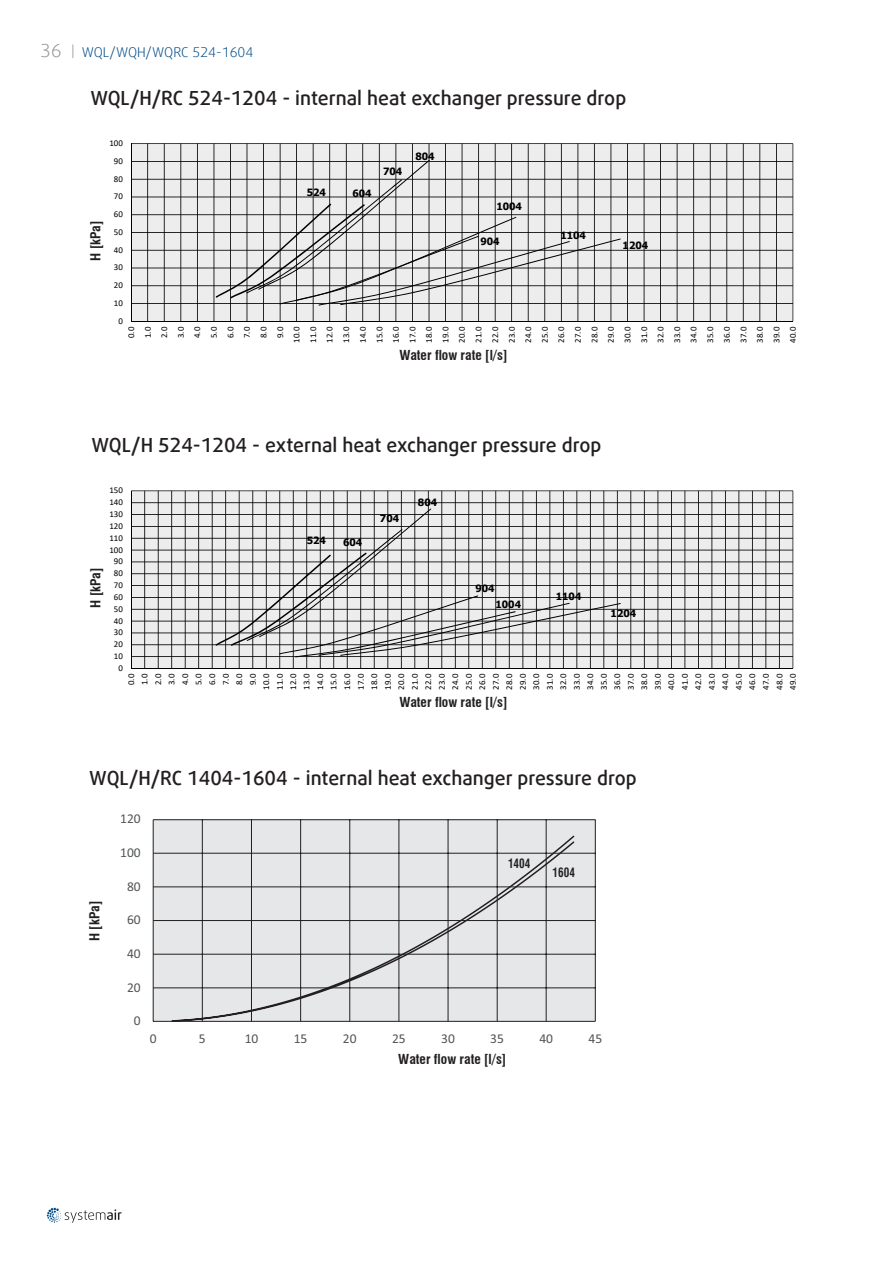
<style>
.page{position:relative;width:893px;height:1263px;background:#fff}
.page>*{position:absolute;margin:0;border:0;box-sizing:border-box;transform-origin:0 0}
.t1{font:500 19.5px "Daxline Offc Pro";color:#231f20}
.t2{font:300 18px "Daxline Offc Pro";color:#939598}
.t3{font:700 condensed 13.5px "Swiss 721 BT";color:#231f20}
.t4{font:13.5px "Calibri";color:#515455}
.t5{font:300 13.5px "Daxline Offc Pro";color:#004b87}
.t6{font:300 13.5px "Daxline Offc Pro";color:#939598}
.t7{font:700 condensed 12.6px "Swiss 721 BT";color:#231f20;scale:.89 1}
.t8{font:700 10.05px "Tahoma";color:#000}
.t9{font:8.85px/13.5px "Calibri";color:#000;text-align:center}
</style>
<div class="page">
<svg style="left:47px;top:1207px;width:75px;height:16px"></svg>
<svg style="left:131px;top:143px;width:663px;height:179px;background:#d1d1d1"></svg>
<svg style="left:131px;top:490px;width:663px;height:179px;background:#cacaca"></svg>
<div style="left:154px;top:819px;width:442px;height:202px;background:#e6e7e9"></div>
<hr style="left:153px;top:819px;width:442px;height:1px;background:#231f20">
<hr style="left:153px;top:853px;width:442px;height:1px;background:#231f20">
<hr style="left:153px;top:887px;width:442px;height:1px;background:#231f20">
<hr style="left:153px;top:920px;width:442px;height:1px;background:#231f20">
<hr style="left:153px;top:954px;width:442px;height:1px;background:#231f20">
<hr style="left:153px;top:987px;width:442px;height:1px;background:#231f20">
<hr style="left:595px;top:820px;width:1px;height:201px;background:#231f20">
<hr style="left:546px;top:820px;width:1px;height:201px;background:#231f20">
<hr style="left:497px;top:820px;width:1px;height:201px;background:#231f20">
<hr style="left:448px;top:820px;width:1px;height:201px;background:#231f20">
<hr style="left:399px;top:820px;width:1px;height:201px;background:#231f20">
<hr style="left:349px;top:820px;width:1px;height:201px;background:#231f20">
<hr style="left:300px;top:820px;width:1px;height:201px;background:#231f20">
<hr style="left:251px;top:820px;width:1px;height:201px;background:#231f20">
<hr style="left:202px;top:820px;width:1px;height:201px;background:#231f20">
<hr style="left:153px;top:820px;width:1px;height:201px;background:#231f20">
<hr style="left:153px;top:1021px;width:442px;height:1px;background:#231f20">
<svg style="left:171px;top:834px;width:405px;height:188px"></svg>
<h2 class="t2" style="left:41px;top:39px;width:23px">36</h2>
<h3 class="t5" style="left:82px;top:44px;width:173px">WQL/WQH/WQRC 524-1604</h3>
<p class="t1" style="left:90px;top:85px;width:537px">WQL/H/RC 524-1204 - internal heat exchanger pressure drop</p>
<h3 class="t6" style="left:71px;top:41px;width:5px">|</h3>
<p class="t9" style="left:109px;top:136px;width:15px">100</p>
<p class="t9" style="left:114px;top:154px;width:11px">90</p>
<p class="t9" style="left:114px;top:172px;width:11px">80</p>
<p class="t9" style="left:114px;top:189px;width:11px">70</p>
<p class="t3" style="left:88px;top:261px;width:42px;rotate:-90deg">H [kPa]</p>
<p class="t9" style="left:114px;top:207px;width:11px">60</p>
<p class="t9" style="left:114px;top:225px;width:11px">50</p>
<p class="t9" style="left:114px;top:243px;width:11px">40</p>
<p class="t9" style="left:114px;top:260px;width:11px">30</p>
<p class="t9" style="left:114px;top:278px;width:11px">20</p>
<p class="t9" style="left:114px;top:296px;width:11px">10</p>
<p class="t9" style="left:118px;top:314px;width:6px">0</p>
<p class="t8" style="left:307px;top:186px;width:21px">524</p>
<p class="t8" style="left:352px;top:186px;width:21px">604</p>
<p class="t8" style="left:383px;top:164px;width:21px">704</p>
<p class="t8" style="left:415px;top:149px;width:21px">804</p>
<p class="t8" style="left:496px;top:199px;width:27px">1004</p>
<p class="t8" style="left:480px;top:235px;width:21px">904</p>
<p class="t8" style="left:560px;top:228px;width:27px">1104</p>
<p class="t8" style="left:623px;top:238px;width:27px">1204</p>
<p class="t9" style="left:123px;top:342px;width:17px;line-height:16.5px;rotate:-90deg">0.0<br>1.0<br>2.0<br>3.0<br>4.0<br>5.0<br>6.0<br>7.0<br>8.0<br>9.0<br>10.0<br>11.0<br>12.0<br>13.0<br>14.0<br>15.0<br>16.0<br>17.0<br>18.0<br>19.0<br>20.0<br>21.0<br>22.0<br>23.0<br>24.0<br>25.0<br>26.0<br>27.0<br>28.0<br>29.0<br>30.0<br>31.0<br>32.0<br>33.0<br>34.0<br>35.0<br>36.0<br>37.0<br>38.0<br>39.0<br>40.0</p>
<p class="t3" style="left:399px;top:347px;width:110px">Water flow rate [l/s]</p>
<p class="t1" style="left:91px;top:432px;width:512px">WQL/H 524-1204 - external heat exchanger pressure drop</p>
<p class="t9" style="left:109px;top:483px;width:15px">150</p>
<p class="t9" style="left:109px;top:495px;width:15px">140</p>
<p class="t9" style="left:109px;top:507px;width:15px">130</p>
<p class="t9" style="left:109px;top:519px;width:15px">120</p>
<p class="t9" style="left:109px;top:531px;width:15px">110</p>
<p class="t9" style="left:109px;top:543px;width:15px">100</p>
<p class="t3" style="left:88px;top:608px;width:42px;rotate:-90deg">H [kPa]</p>
<p class="t9" style="left:114px;top:554px;width:11px">90</p>
<p class="t9" style="left:114px;top:566px;width:11px">80</p>
<p class="t9" style="left:114px;top:578px;width:11px">70</p>
<p class="t9" style="left:114px;top:590px;width:11px">60</p>
<p class="t9" style="left:114px;top:602px;width:11px">50</p>
<p class="t9" style="left:114px;top:614px;width:11px">40</p>
<p class="t9" style="left:114px;top:625px;width:11px">30</p>
<p class="t9" style="left:114px;top:637px;width:11px">20</p>
<p class="t9" style="left:114px;top:649px;width:11px">10</p>
<p class="t9" style="left:118px;top:661px;width:6px">0</p>
<p class="t8" style="left:307px;top:533px;width:21px">524</p>
<p class="t8" style="left:343px;top:535px;width:21px">604</p>
<p class="t8" style="left:380px;top:511px;width:21px">704</p>
<p class="t8" style="left:418px;top:496px;width:21px">804</p>
<p class="t8" style="left:475px;top:581px;width:21px">904</p>
<p class="t8" style="left:495px;top:597px;width:27px">1004</p>
<p class="t8" style="left:556px;top:589px;width:27px">1104</p>
<p class="t8" style="left:611px;top:607px;width:27px">1204</p>
<p class="t9" style="left:124px;top:690px;width:17px;rotate:-90deg">0.0<br>1.0<br>2.0<br>3.0<br>4.0<br>5.0<br>6.0<br>7.0<br>8.0<br>9.0<br>10.0<br>11.0<br>12.0<br>13.0<br>14.0<br>15.0<br>16.0<br>17.0<br>18.0<br>19.0<br>20.0<br>21.0<br>22.0<br>23.0<br>24.0<br>25.0<br>26.0<br>27.0<br>28.0<br>29.0<br>30.0<br>31.0<br>32.0<br>33.0<br>34.0<br>35.0<br>36.0<br>37.0<br>38.0<br>39.0<br>40.0<br>41.0<br>42.0<br>43.0<br>44.0<br>45.0<br>46.0<br>47.0<br>48.0<br>49.0</p>
<p class="t3" style="left:399px;top:694px;width:110px">Water flow rate [l/s]</p>
<p class="t1" style="left:89px;top:765px;width:549px">WQL/H/RC 1404-1604 - internal heat exchanger pressure drop</p>
<p class="t3" style="left:87px;top:941px;width:42px;rotate:-90deg">H [kPa]</p>
<p class="t4" style="left:120px;top:810px;width:22px">120</p>
<p class="t4" style="left:120px;top:843px;width:22px">100</p>
<p class="t4" style="left:127px;top:877px;width:15px">80</p>
<p class="t4" style="left:127px;top:910px;width:15px">60</p>
<p class="t4" style="left:127px;top:944px;width:15px">40</p>
<p class="t4" style="left:127px;top:978px;width:15px">20</p>
<p class="t4" style="left:134px;top:1011px;width:8px">0</p>
<p class="t7" style="left:508px;top:855px;width:27px">1404</p>
<p class="t7" style="left:553px;top:865px;width:27px">1604</p>
<p class="t4" style="left:150px;top:1029px;width:8px">0</p>
<p class="t4" style="left:199px;top:1029px;width:8px">5</p>
<p class="t4" style="left:245px;top:1029px;width:15px">10</p>
<p class="t4" style="left:294px;top:1029px;width:15px">15</p>
<p class="t4" style="left:343px;top:1029px;width:15px">20</p>
<p class="t4" style="left:392px;top:1029px;width:15px">25</p>
<p class="t4" style="left:441px;top:1029px;width:15px">30</p>
<p class="t4" style="left:490px;top:1029px;width:15px">35</p>
<p class="t4" style="left:539px;top:1029px;width:15px">40</p>
<p class="t4" style="left:588px;top:1029px;width:15px">45</p>
<p class="t3" style="left:398px;top:1051px;width:110px">Water flow rate [l/s]</p>
</div>
